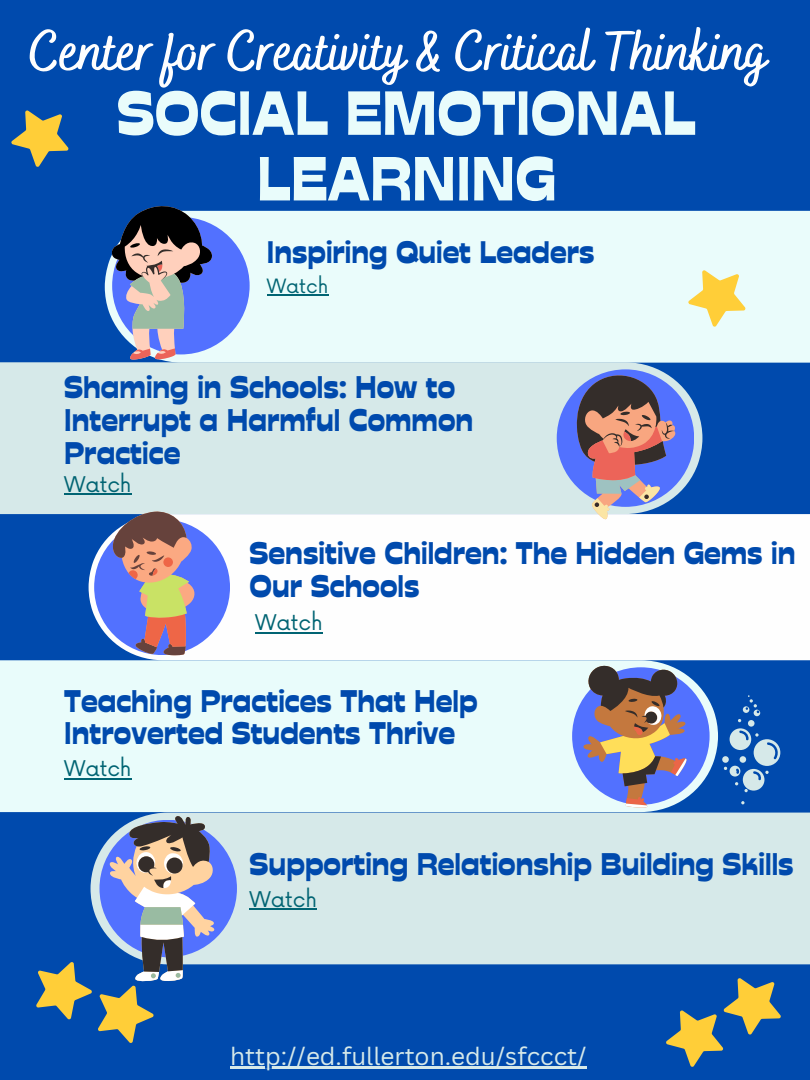
<style>
.page{position:relative;width:810px;height:1080px;background:#004aad}
.page>*{position:absolute;margin:0;border:0;box-sizing:border-box;transform-origin:0 0}
.t1{font:62.06px/65.6px "Stadio Now Novarese";color:#e9fcfb;text-align:center}
.t2{font:700 56.62px "Bakerie Smooth";color:#fefefe}
.t3{font:31.25px/32.8px "Stadio Now Novarese";color:#004aad}
.t4{font:31.12px "Stadio Now Novarese";color:#004aad}
.t5{font:24.38px "Canva Sans";color:#d6e9e9}
.t6{font:21.12px "Now";color:#016473}
.t7{font:19.25px "Now";color:#016473}
</style>
<div class="page">
<div style="left:105px;top:211px;width:705px;height:152px;background:#eafcfb"></div>
<div style="left:0;top:362px;width:702px;height:152px;background:#d6e9e9"></div>
<div style="left:89px;top:514px;width:721px;height:146px;background:#fefefe"></div>
<div style="left:0;top:660px;width:718px;height:152px;background:#e9fcfb"></div>
<div style="left:153px;top:813px;width:657px;height:151px;background:#d6e9e9"></div>
<div style="left:112px;top:217px;width:138px;height:137px;background:#5271ff;border-radius:50%"></div>
<div style="left:557px;top:369px;width:137px;height:138px;background:#5271ff;border-radius:50%"></div>
<div style="left:94px;top:519px;width:136px;height:136px;background:#5271ff;border-radius:50%"></div>
<div style="left:572px;top:667px;width:138px;height:138px;background:#5271ff;border-radius:50%"></div>
<div style="left:99px;top:820px;width:138px;height:137px;background:#5271ff;border-radius:50%"></div>
<svg style="left:722px;top:728px;width:58px;height:64px"></svg>
<div style="left:748px;top:720px;width:7px;height:7px;background:#d6e9e9;border-radius:50%"></div>
<svg style="left:738px;top:695px;width:22px;height:27px"></svg>
<div style="left:740px;top:756px;width:6px;height:7px;background:#d6e9e9;border-radius:50%"></div>
<svg style="left:572px;top:368px;width:106px;height:151px"></svg>
<svg style="left:112px;top:206px;width:101px;height:154px"></svg>
<svg style="left:112px;top:510px;width:85px;height:145px"></svg>
<svg style="left:583px;top:664px;width:104px;height:144px"></svg>
<hr style="left:267px;top:294px;width:61px;height:2px;background:#016473">
<hr style="left:64px;top:493px;width:68px;height:2px;background:#016473">
<hr style="left:64px;top:778px;width:68px;height:2px;background:#016473">
<hr style="left:255px;top:632px;width:68px;height:2px;background:#016473">
<hr style="left:250px;top:908px;width:67px;height:2px;background:#016473">
<hr style="left:230px;top:1066px;width:357px;height:2px;background:#d6e9e9">
<svg style="left:655px;top:962px;width:138px;height:105px"></svg>
<svg style="left:36px;top:814px;width:180px;height:229px"></svg>
<svg style="left:11px;top:110px;width:58px;height:57px"></svg>
<svg style="left:677px;top:253px;width:82px;height:81px;background:#eef1cd"></svg>
<h2 class="t2" style="left:29px;top:18px;width:739px">Center for Creativity &amp; Critical Thinking</h2>
<h1 class="t1" style="left:117px;top:80px;width:580px">SOCIAL EMOTIONAL<br>LEARNING</h1>
<p class="t4" style="left:267px;top:234px;width:329px">Inspiring Quiet Leaders</p>
<p class="t7" style="left:267px;top:275px;width:63px">Watch</p>
<p class="t3" style="left:64px;top:371px;width:411px">Shaming in Schools: How to<br>Interrupt a Harmful Common<br>Practice</p>
<p class="t6" style="left:64px;top:472px;width:69px">Watch</p>
<p class="t3" style="left:250px;top:537px;width:547px">Sensitive Children: The Hidden Gems in<br>Our Schools</p>
<p class="t6" style="left:255px;top:611px;width:69px">Watch</p>
<p class="t3" style="left:64px;top:684px;width:415px">Teaching Practices That Help<br>Introverted Students Thrive</p>
<p class="t6" style="left:64px;top:757px;width:69px">Watch</p>
<p class="t3" style="left:250px;top:848px;width:546px">Supporting Relationship Building Skills</p>
<p class="t6" style="left:250px;top:888px;width:69px">Watch</p>
<p class="t5" style="left:230px;top:1039px;width:358px">http://ed.fullerton.edu/sfccct/</p>
</div>
